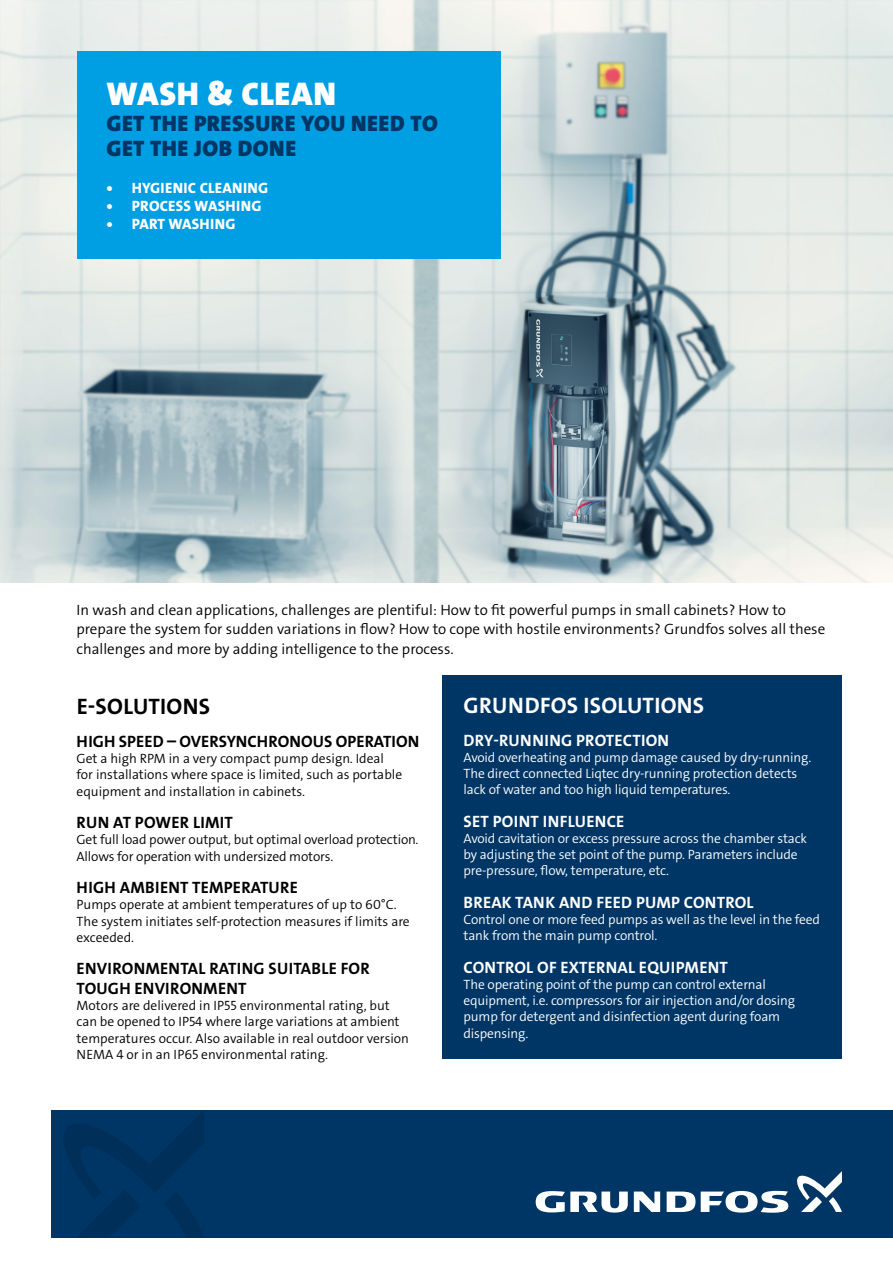
<style>
.page{position:relative;width:893px;height:1263px;background:#fff}
.page>*{position:absolute;margin:0;border:0;box-sizing:border-box;transform-origin:0 0}
.t1{font:33px "Grundfos The Sans V2 OT 9 BL";letter-spacing:.025em;color:#fff}
.t2{font:22.5px/25.5px "Grundfos The Sans V2 OT 9 BL";letter-spacing:.025em;color:#003665}
.t3{font:22.5px "Grundfos The Sans V2 OT 7 B";letter-spacing:.015em;color:#fff}
.t4{font:22.5px "Grundfos The Sans V2 OT 7 B";letter-spacing:.015em;color:#000}
.t5{font:16.5px/19.8px "Grundfos The Sans V2 OT 7 B";letter-spacing:.015em;color:#000}
.t6{font:16.5px "Grundfos The Sans V2 OT 7 B";letter-spacing:.015em;color:#fff}
.t7{font:15px/19.5px "Grundfos The Sans V2 OT 4 SL";color:#000}
.t8{font:15px "Grundfos The Sans V2 OT 8 XB";letter-spacing:.015em;color:#fff}
.t9{font:13.5px/16.2px "Grundfos The Sans V2 OT 4 SL";letter-spacing:-.01em;color:#fff}
.t10{font:13.5px/16.2px "Grundfos The Sans V2 OT 4 SL";color:#000}
</style>
<div class="page">
<img style="left:0;top:0;width:893px;height:582px">
<div style="left:77px;top:51px;width:423px;height:208px;background:#009ee3"></div>
<div style="left:442px;top:675px;width:400px;height:384px;background:#003665"></div>
<div style="left:51px;top:1110px;width:842px;height:127px;background:#003665"></div>
<svg style="left:634px;top:1191px;width:26px;height:21px"></svg>
<svg style="left:667px;top:1191px;width:28px;height:21px"></svg>
<svg style="left:536px;top:1191px;width:92px;height:21px"></svg>
<svg style="left:701px;top:1191px;width:87px;height:22px"></svg>
<svg style="left:797px;top:1171px;width:45px;height:41px"></svg>
<svg style="left:64px;top:1111px;width:140px;height:126px"></svg>
<h1 class="t1" style="left:107px;top:73px;width:231px">WASH &amp; CLEAN</h1>
<h2 class="t2" style="left:106px;top:111px;width:333px">GET THE PRESSURE YOU NEED TO<br>GET THE JOB DONE</h2>
<p class="t8" style="left:106px;top:178px;width:163px">• HYGIENIC CLEANING</p>
<p class="t8" style="left:106px;top:196px;width:157px">• PROCESS WASHING</p>
<p class="t8" style="left:106px;top:214px;width:131px">• PART WASHING</p>
<p class="t7" style="left:77px;top:600px;width:750px">In wash and clean applications, challenges are plentiful: How to fit powerful pumps in small cabinets? How to prepare the system for sudden variations in flow? How to cope with hostile environments? Grundfos solves all these challenges and more by adding intelligence to the process.</p>
<h2 class="t3" style="left:464px;top:691px;width:242px">GRUNDFOS ISOLUTIONS</h2>
<p class="t6" style="left:464px;top:729px;width:207px">DRY-RUNNING PROTECTION</p>
<p class="t9" style="left:463px;top:749px;width:349px">Avoid overheating and pump damage caused by dry-running.<br>The direct connected Liqtec dry-running protection detects lack of water and too high liquid temperatures.</p>
<p class="t6" style="left:464px;top:810px;width:162px">SET POINT INFLUENCE</p>
<p class="t9" style="left:463px;top:830px;width:345px">Avoid cavitation or excess pressure across the chamber stack by adjusting the set point of the pump. Parameters include pre-pressure, flow, temperature, etc.</p>
<p class="t6" style="left:464px;top:892px;width:292px">BREAK TANK AND FEED PUMP CONTROL</p>
<p class="t9" style="left:463px;top:911px;width:358px">Control one or more feed pumps as well as the level in the feed tank from the main pump control.</p>
<p class="t6" style="left:464px;top:957px;width:266px">CONTROL OF EXTERNAL EQUIPMENT</p>
<p class="t9" style="left:463px;top:976px;width:333px">The operating point of the pump can control external equipment, i.e. compressors for air injection and/or dosing pump for detergent and disinfection agent during foam dispensing.</p>
<h2 class="t4" style="left:77px;top:692px;width:135px">E-SOLUTIONS</h2>
<p class="t5" style="left:77px;top:732px;width:344px">HIGH SPEED – OVERSYNCHRONOUS OPERATION</p>
<p class="t10" style="left:77px;top:751px;width:327px">Get a high RPM in a very compact pump design. Ideal for installations where space is limited, such as portable equipment and installation in cabinets.</p>
<p class="t5" style="left:77px;top:813px;width:158px">RUN AT POWER LIMIT</p>
<p class="t10" style="left:77px;top:832px;width:343px">Get full load power output, but optimal overload protection.<br>Allows for operation with undersized motors.</p>
<p class="t5" style="left:77px;top:878px;width:223px">HIGH AMBIENT TEMPERATURE</p>
<p class="t10" style="left:77px;top:897px;width:335px">Pumps operate at ambient temperatures of up to 60°C.<br>The system initiates self-protection measures if limits are exceeded.</p>
<p class="t5" style="left:77px;top:959px;width:295px">ENVIRONMENTAL RATING SUITABLE FOR<br>TOUGH ENVIRONMENT</p>
<p class="t10" style="left:77px;top:998px;width:334px">Motors are delivered in IP55 environmental rating, but can be opened to IP54 where large variations at ambient temperatures occur. Also available in real outdoor version NEMA 4 or in an IP65 environmental rating.</p>
</div>
